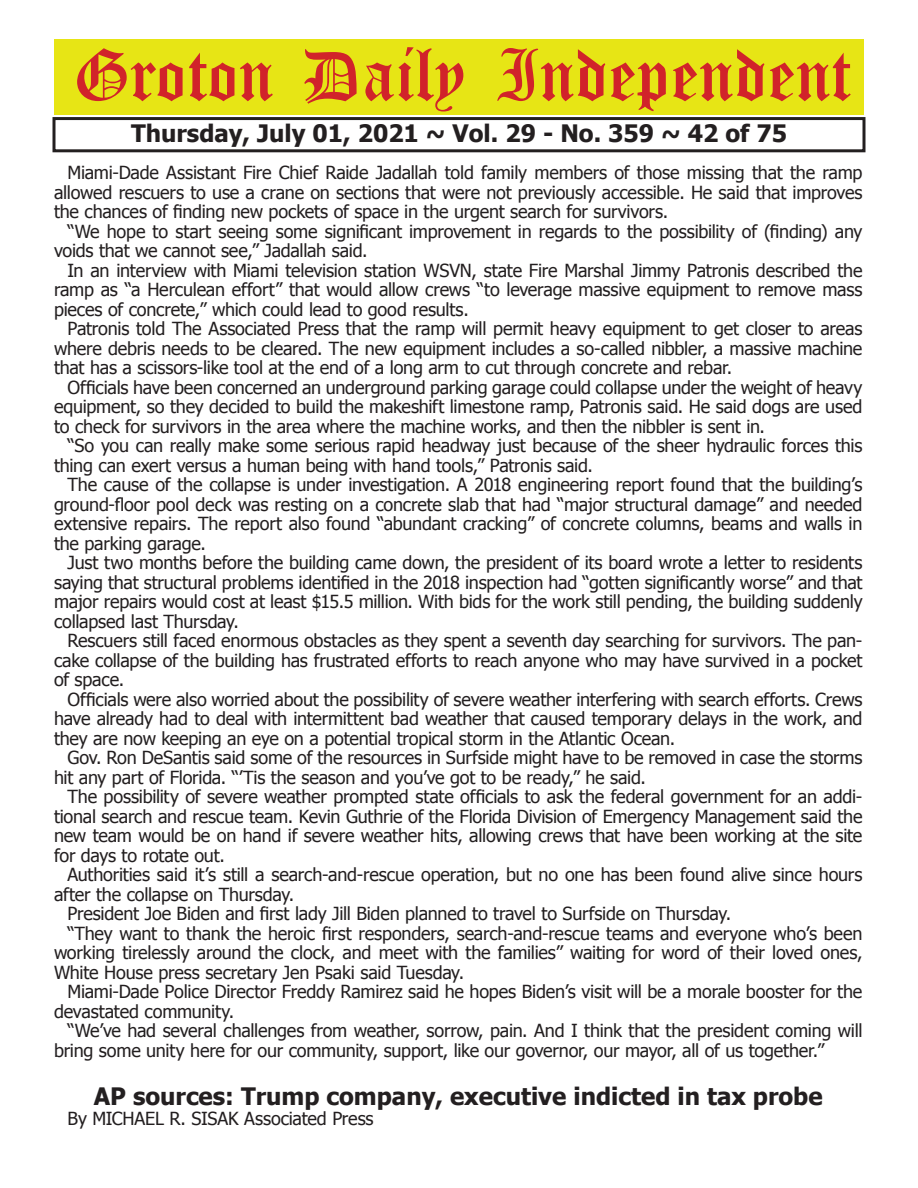
<style>
.page{position:relative;width:918px;height:1188px;background:#fff}
.page>*{position:absolute;margin:0;border:0;box-sizing:border-box;transform-origin:0 0}
.t1{font:54px "Old English Five";color:#d1232a}
.t2{font:700 24px "Tahoma";color:#231f20}
.t3{font:18px/19.5px "Tahoma";letter-spacing:-.01em;color:#231f20;text-align:justify}
</style>
<div class="page">
<div style="left:52px;top:117px;width:814px;height:35px;border:3px solid #231f20"></div>
<div style="left:54px;top:40px;width:810px;height:75px;background:#e7e515"></div>
<h1 class="t1" style="left:73px;top:50px;width:779px">Groton Daily Independent</h1>
<h2 class="t2" style="left:131px;top:116px;width:657px">Thursday, July 01, 2021 ~ Vol. 29 - No. 359 ~ 42 of 75</h2>
<p class="t3" style="left:54px;top:162px;width:810px;text-indent:14px">Miami-Dade Assistant Fire Chief Raide Jadallah told family members of those missing that the ramp allowed rescuers to use a crane on sections that were not previously accessible. He said that improves the chances of finding new pockets of space in the urgent search for survivors.</p>
<p class="t3" style="left:54px;top:221px;width:810px;text-indent:14px">“We hope to start seeing some significant improvement in regards to the possibility of (finding) any voids that we cannot see,” Jadallah said.</p>
<p class="t3" style="left:54px;top:260px;width:810px;text-indent:14px">In an interview with Miami television station WSVN, state Fire Marshal Jimmy Patronis described the ramp as “a Herculean effort” that would allow crews “to leverage massive equipment to remove mass pieces of concrete,” which could lead to good results.</p>
<p class="t3" style="left:54px;top:318px;width:810px;text-indent:14px">Patronis told The Associated Press that the ramp will permit heavy equipment to get closer to areas where debris needs to be cleared. The new equipment includes a so-called nibbler, a massive machine that has a scissors-like tool at the end of a long arm to cut through concrete and rebar.</p>
<p class="t3" style="left:54px;top:377px;width:810px;text-indent:14px">Officials have been concerned an underground parking garage could collapse under the weight of heavy equipment, so they decided to build the makeshift limestone ramp, Patronis said. He said dogs are used to check for survivors in the area where the machine works, and then the nibbler is sent in.</p>
<p class="t3" style="left:54px;top:435px;width:810px;text-indent:14px">“So you can really make some serious rapid headway just because of the sheer hydraulic forces this thing can exert versus a human being with hand tools,” Patronis said.</p>
<p class="t3" style="left:54px;top:474px;width:810px;text-indent:14px">The cause of the collapse is under investigation. A 2018 engineering report found that the building’s ground-floor pool deck was resting on a concrete slab that had “major structural damage” and needed extensive repairs. The report also found “abundant cracking” of concrete columns, beams and walls in the parking garage.</p>
<p class="t3" style="left:54px;top:552px;width:810px;text-indent:14px">Just two months before the building came down, the president of its board wrote a letter to residents saying that structural problems identified in the 2018 inspection had “gotten significantly worse” and that major repairs would cost at least $15.5 million. With bids for the work still pending, the building suddenly collapsed last Thursday.</p>
<p class="t3" style="left:54px;top:630px;width:810px;text-indent:14px">Rescuers still faced enormous obstacles as they spent a seventh day searching for survivors. The pan&shy;cake collapse of the building has frustrated efforts to reach anyone who may have survived in a pocket of space.</p>
<p class="t3" style="left:54px;top:689px;width:810px;text-indent:14px">Officials were also worried about the possibility of severe weather interfering with search efforts. Crews have already had to deal with intermittent bad weather that caused temporary delays in the work, and they are now keeping an eye on a potential tropical storm in the Atlantic Ocean.</p>
<p class="t3" style="left:54px;top:747px;width:810px;text-indent:14px">Gov. Ron DeSantis said some of the resources in Surfside might have to be removed in case the storms hit any part of Florida. “’Tis the season and you’ve got to be ready,” he said.</p>
<p class="t3" style="left:54px;top:786px;width:810px;text-indent:14px">The possibility of severe weather prompted state officials to ask the federal government for an addi&shy;tional search and rescue team. Kevin Guthrie of the Florida Division of Emergency Management said the new team would be on hand if severe weather hits, allowing crews that have been working at the site for days to rotate out.</p>
<p class="t3" style="left:68px;top:864px;width:796px">Authorities said it’s still a search-and-rescue operation, but no one has been found alive since hours</p>
<p class="t3" style="left:54px;top:883px;width:242px">after the collapse on Thursday.</p>
<p class="t3" style="left:68px;top:903px;width:665px">President Joe Biden and first lady Jill Biden planned to travel to Surfside on Thursday.</p>
<p class="t3" style="left:68px;top:922px;width:796px">“They want to thank the heroic first responders, search-and-rescue teams and everyone who’s been</p>
<p class="t3" style="left:54px;top:942px;width:810px">working tirelessly around the clock, and meet with the families” waiting for word of their loved ones,</p>
<p class="t3" style="left:54px;top:961px;width:412px">White House press secretary Jen Psaki said Tuesday.</p>
<p class="t3" style="left:68px;top:981px;width:796px">Miami-Dade Police Director Freddy Ramirez said he hopes Biden’s visit will be a morale booster for the</p>
<p class="t3" style="left:54px;top:1000px;width:182px">devastated community.</p>
<p class="t3" style="left:68px;top:1020px;width:797px">“We’ve had several challenges from weather, sorrow, pain. And I think that the president coming will</p>
<p class="t3" style="left:54px;top:1039px;width:772px">bring some unity here for our community, support, like our governor, our mayor, all of us together.”</p>
<h2 class="t2" style="left:94px;top:1080px;width:730px">AP sources: Trump company, executive indicted in tax probe</h2>
<p class="t3" style="left:68px;top:1107px;width:308px">By MICHAEL R. SISAK Associated Press</p>
</div>
